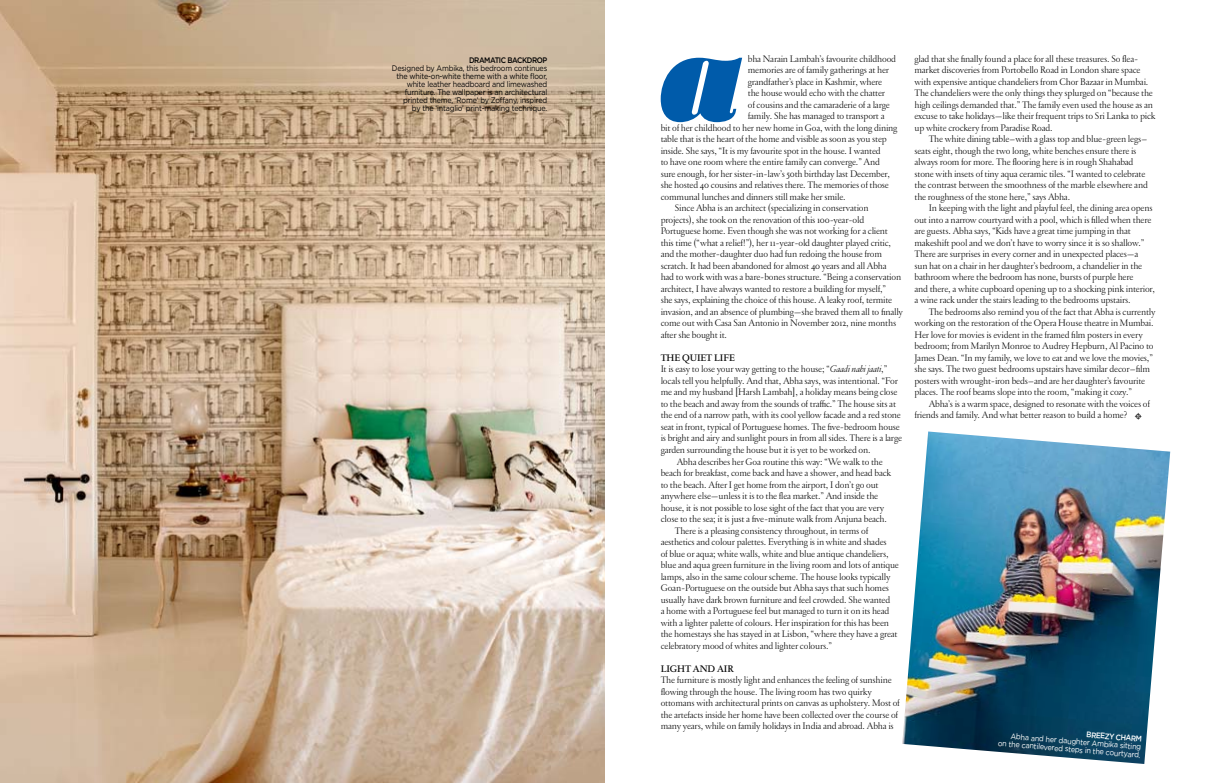
<style>
.page{position:relative;width:1208px;height:783px;background:#fff}
.page>*{position:absolute;margin:0;border:0;box-sizing:border-box;transform-origin:0 0}
.t1{font:122.5px "Ka Callista";color:#005baa}
.t2{font:300 10.3px/11.5px "Garamond FB Text";letter-spacing:-.015em;color:#000}
.t3{font:600 10.3px "Garamond FB Text";letter-spacing:-.015em;color:#000}
.t4{font:8px/8px "Gotham";letter-spacing:-.025em;color:#000;text-align:right;scale:.9 1}
.t5{font:8px "Gotham";color:#fff;scale:.9 1}
.t6{font:500 8px "Gotham";letter-spacing:-.06em;color:#000;scale:.9 1}
.t7{font:500 8px "Gotham";color:#fff;scale:.9 1}
.s1{font-style:italic}
</style>
<div class="page">
<img style="left:0;top:0;width:604px;height:782px">
<svg style="left:1134px;top:413px;width:7px;height:6px"></svg>
<img style="left:902px;top:431px;width:268px;height:332px">
<p class="t6" style="left:469px;top:55px;width:88px">DRAMATIC BACKDROP</p>
<p class="t4" style="left:392px;top:64px;width:174px">Designed by Ambika, this bedroom continues the white-on-white theme with a white floor, white leather headboard and limewashed furniture. The wallpaper is an architectural printed theme, ‘Rome’ by Zoffany, inspired<br>by the ‘intaglio’ print-making technique.</p>
<h1 class="t1" style="left:655px;top:20px;width:83px">a</h1>
<p class="t2" style="left:748px;top:53px;width:150px">bha Narain Lambah’s favourite childhood</p>
<p class="t2" style="left:748px;top:65px;width:143px">memories are of family gatherings at her</p>
<p class="t2" style="left:748px;top:76px;width:136px">grandfather’s place in Kashmir, where</p>
<p class="t2" style="left:748px;top:88px;width:139px">the house would echo with the chatter</p>
<p class="t2" style="left:748px;top:99px;width:143px">of cousins and the camaraderie of a large</p>
<p class="t2" style="left:748px;top:111px;width:138px">family. She has managed to transport a</p>
<p class="t2" style="left:660px;top:122px;width:238px">bit of her childhood to her new home in Goa, with the long dining</p>
<p class="t2" style="left:660px;top:134px;width:228px">table that is the heart of the home and visible as soon as you step</p>
<p class="t2" style="left:660px;top:145px;width:221px">inside. She says, “It is my favourite spot in the house. I wanted</p>
<p class="t2" style="left:660px;top:157px;width:221px">to have one room where the entire family can converge.” And</p>
<p class="t2" style="left:660px;top:168px;width:231px">sure enough, for her sister-in-law’s 50th birthday last December,</p>
<p class="t2" style="left:660px;top:180px;width:230px">she hosted 40 cousins and relatives there. The memories of those</p>
<p class="t2" style="left:660px;top:191px;width:187px">communal lunches and dinners still make her smile.</p>
<p class="t2" style="left:675px;top:203px;width:195px">Since Abha is an architect (specializing in conservation</p>
<p class="t2" style="left:660px;top:214px;width:205px">projects), she took on the renovation of this 100-year-old</p>
<p class="t2" style="left:660px;top:226px;width:229px">Portuguese home. Even though she was not working for a client</p>
<p class="t2" style="left:660px;top:237px;width:232px">this time (“what a relief!”), her 11-year-old daughter played critic,</p>
<p class="t2" style="left:660px;top:249px;width:223px">and the mother-daughter duo had fun redoing the house from</p>
<p class="t2" style="left:660px;top:260px;width:227px">scratch. It had been abandoned for almost 40 years and all Abha</p>
<p class="t2" style="left:660px;top:272px;width:242px">had to work with was a bare-bones structure. “Being a conservation</p>
<p class="t2" style="left:660px;top:283px;width:227px">architect, I have always wanted to restore a building for myself,”</p>
<p class="t2" style="left:660px;top:295px;width:233px">she says, explaining the choice of this house. A leaky roof, termite</p>
<p class="t2" style="left:660px;top:306px;width:244px">invasion, and an absence of plumbing—she braved them all to finally</p>
<p class="t2" style="left:660px;top:318px;width:237px">come out with Casa San Antonio in November 2012, nine months</p>
<p class="t2" style="left:660px;top:329px;width:68px">after she bought it.</p>
<p class="t3" style="left:660px;top:352px;width:76px">THE QUIET LIFE</p>
<p class="t2" style="left:660px;top:364px;width:228px">It is easy to lose your way getting to the house; “<span class="s1">Gaadi nahi jaati</span>,”</p>
<p class="t2" style="left:660px;top:375px;width:239px">locals tell you helpfully. And that, Abha says, was intentional. “For</p>
<p class="t2" style="left:660px;top:387px;width:238px">me and my husband [Harsh Lambah], a holiday means being close</p>
<p class="t2" style="left:660px;top:398px;width:237px">to the beach and away from the sounds of traffic.” The house sits at</p>
<p class="t2" style="left:660px;top:410px;width:242px">the end of a narrow path, with its cool yellow facade and a red stone</p>
<p class="t2" style="left:660px;top:421px;width:241px">seat in front, typical of Portuguese homes. The five-bedroom house</p>
<p class="t2" style="left:660px;top:433px;width:243px">is bright and airy and sunlight pours in from all sides. There is a large</p>
<p class="t2" style="left:660px;top:444px;width:212px">garden surrounding the house but it is yet to be worked on.</p>
<p class="t2" style="left:677px;top:456px;width:208px">Abha describes her Goa routine this way: “We walk to the</p>
<p class="t2" style="left:660px;top:467px;width:232px">beach for breakfast, come back and have a shower, and head back</p>
<p class="t2" style="left:660px;top:479px;width:219px">to the beach. After I get home from the airport, I don’t go out</p>
<p class="t2" style="left:660px;top:490px;width:219px">anywhere else—unless it is to the flea market.” And inside the</p>
<p class="t2" style="left:660px;top:502px;width:225px">house, it is not possible to lose sight of the fact that you are very</p>
<p class="t2" style="left:660px;top:513px;width:228px">close to the sea; it is just a five-minute walk from Anjuna beach.</p>
<p class="t2" style="left:675px;top:525px;width:195px">There is a pleasing consistency throughout, in terms of</p>
<p class="t2" style="left:660px;top:536px;width:227px">aesthetics and colour palettes. Everything is in white and shades</p>
<p class="t2" style="left:660px;top:548px;width:229px">of blue or aqua; white walls, white and blue antique chandeliers,</p>
<p class="t2" style="left:660px;top:559px;width:240px">blue and aqua green furniture in the living room and lots of antique</p>
<p class="t2" style="left:660px;top:571px;width:231px">lamps, also in the same colour scheme. The house looks typically</p>
<p class="t2" style="left:660px;top:582px;width:230px">Goan-Portuguese on the outside but Abha says that such homes</p>
<p class="t2" style="left:660px;top:594px;width:231px">usually have dark brown furniture and feel crowded. She wanted</p>
<p class="t2" style="left:660px;top:605px;width:230px">a home with a Portuguese feel but managed to turn it on its head</p>
<p class="t2" style="left:660px;top:617px;width:230px">with a lighter palette of colours. Her inspiration for this has been</p>
<p class="t2" style="left:660px;top:628px;width:238px">the homestays she has stayed in at Lisbon, “where they have a great</p>
<p class="t2" style="left:660px;top:640px;width:173px">celebratory mood of whites and lighter colours.”</p>
<p class="t3" style="left:660px;top:662px;width:75px">LIGHT AND AIR</p>
<p class="t2" style="left:660px;top:674px;width:241px">The furniture is mostly light and enhances the feeling of sunshine flowing through the house. The living room has two quirky ottomans with architectural prints on canvas as upholstery. Most of the artefacts inside her home have been collected over the course of many years, while on family holidays in India and abroad. Abha is</p>
<p class="t2" style="left:914px;top:53px;width:242px">glad that she finally found a place for all these treasures. So flea&shy;market discoveries from Portobello Road in London share space with expensive antique chandeliers from Chor Bazaar in Mumbai.<br>The chandeliers were the only things they splurged on “because the high ceilings demanded that.” The family even used the house as an excuse to take holidays—like their frequent trips to Sri Lanka to pick up white crockery from Paradise Road.</p>
<p class="t2" style="left:914px;top:134px;width:235px;text-indent:14px">The white dining table–with a glass top and blue-green legs– seats eight, though the two long, white benches ensure there is always room for more. The flooring here is in rough Shahabad stone with insets of tiny aqua ceramic tiles. “I wanted to celebrate the contrast between the smoothness of the marble elsewhere and the roughness of the stone here,” says Abha.</p>
<p class="t2" style="left:914px;top:203px;width:242px;text-indent:14px">In keeping with the light and playful feel, the dining area opens out into a narrow courtyard with a pool, which is filled when there are guests. Abha says, “Kids have a great time jumping in that makeshift pool and we don’t have to worry since it is so shallow.” There are surprises in every corner and in unexpected places—a<br>sun hat on a chair in her daughter’s bedroom, a chandelier in the bathroom where the bedroom has none, bursts of purple here<br>and there, a white cupboard opening up to a shocking pink interior, a wine rack under the stairs leading to the bedrooms upstairs.</p>
<p class="t2" style="left:914px;top:306px;width:243px;text-indent:14px">The bedrooms also remind you of the fact that Abha is currently working on the restoration of the Opera House theatre in Mumbai.<br>Her love for movies is evident in the framed film posters in every bedroom; from Marilyn Monroe to Audrey Hepburn, Al Pacino to James Dean. “In my family, we love to eat and we love the movies,” she says. The two guest bedrooms upstairs have similar decor–film posters with wrought-iron beds–and are her daughter’s favourite places. The roof beams slope into the room, “making it cozy.”</p>
<p class="t2" style="left:914px;top:398px;width:237px;text-indent:14px">Abha’s is a warm space, designed to resonate with the voices of friends and family. And what better reason to build a home?</p>
<p class="t7" style="left:1087px;top:729px;width:7px;rotate:5deg">BREE</p>
<p class="t7" style="left:1105px;top:730px;width:21px;rotate:5deg">ZY CHARM</p>
<p class="t5" style="left:998px;top:737px;width:160px;rotate:5deg">on the cantilevered steps in the courtyard.</p>
<p class="t5" style="left:1011px;top:730px;width:147px;rotate:5deg">Abha and her daughter Ambika sitting</p>
</div>
